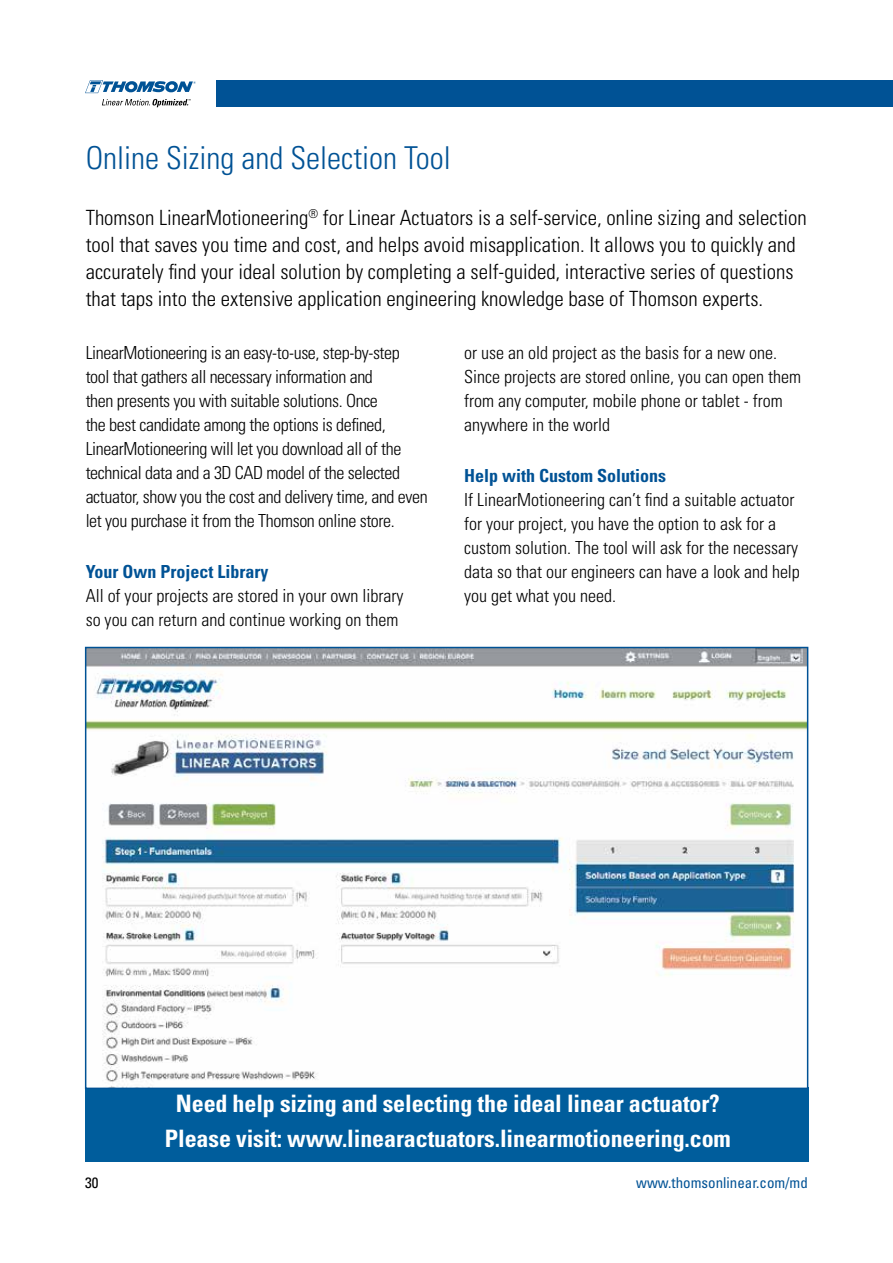
<style>
.page{position:relative;width:893px;height:1263px;background:#fff}
.page>*{position:absolute;margin:0;border:0;box-sizing:border-box;transform-origin:0 0}
.t1{font:300 condensed 31.5px "Univers LT Std";color:#005295}
.t2{font:700 condensed 24px/34.5px "Univers LT Std";letter-spacing:-.005em;color:#fff;text-align:center}
.t3{font:300 condensed 21px/27px "Univers LT Std";color:#000}
.t4{font:300 condensed 18px/24px "Univers LT Std";color:#000}
.t5{font:300 condensed 18px/24px "Univers LT Std";letter-spacing:-.02em;color:#000}
.t6{font:700 condensed 18px "Univers LT Std";color:#005295}
.t7{font:condensed 15px "Univers LT Std";color:#005295}
.t8{font:condensed 15px "Univers LT Std";color:#000}
</style>
<div class="page">
<div style="left:217px;top:80px;width:676px;height:27px;background:#005295"></div>
<svg style="left:85px;top:80px;width:111px;height:13px"></svg>
<svg style="left:102px;top:99px;width:89px;height:8px"></svg>
<div style="left:85px;top:1087px;width:723px;height:75px;background:#005d9c"></div>
<img style="left:88px;top:650px;width:717px;height:432px">
<div style="left:85px;top:647px;width:723px;height:442px;border:2px solid #005295"></div>
<h1 class="t1" style="left:86px;top:139px;width:366px">Online Sizing and Selection Tool</h1>
<p class="t3" style="left:86px;top:204px;width:723px">Thomson LinearMotioneering<sup>®</sup> for Linear Actuators is a self-service, online sizing and selection tool that saves you time and cost, and helps avoid misapplication. It allows you to quickly and accurately find your ideal solution by completing a self-guided, interactive series of questions that taps into the extensive application engineering knowledge base of Thomson experts.</p>
<p class="t5" style="left:86px;top:340px;width:344px">LinearMotioneering is an easy-to-use, step-by-step tool that gathers all necessary information and<br>then presents you with suitable solutions. Once<br>the best candidate among the options is defined, LinearMotioneering will let you download all of the technical data and a 3D CAD model of the selected actuator, show you the cost and delivery time, and even let you purchase it from the Thomson online store.</p>
<p class="t6" style="left:86px;top:560px;width:184px">Your Own Project Library</p>
<p class="t4" style="left:86px;top:583px;width:319px">All of your projects are stored in your own library so you can return and continue working on them</p>
<p class="t4" style="left:464px;top:340px;width:338px">or use an old project as the basis for a new one.<br>Since projects are stored online, you can open them from any computer, mobile phone or tablet - from anywhere in the world</p>
<p class="t6" style="left:464px;top:464px;width:204px">Help with Custom Solutions</p>
<p class="t4" style="left:464px;top:487px;width:337px">If LinearMotioneering can’t find a suitable actuator for your project, you have the option to ask for a custom solution. The tool will ask for the necessary data so that our engineers can have a look and help you get what you need.</p>
<h2 class="t2" style="left:165px;top:1086px;width:567px">Need help sizing and selecting the ideal linear actuator?<br>Please visit: www.linearactuators.linearmotioneering.com</h2>
<p class="t8" style="left:85px;top:1173px;width:15px">30</p>
<p class="t7" style="left:636px;top:1173px;width:173px">www.thomsonlinear.com/md</p>
</div>
